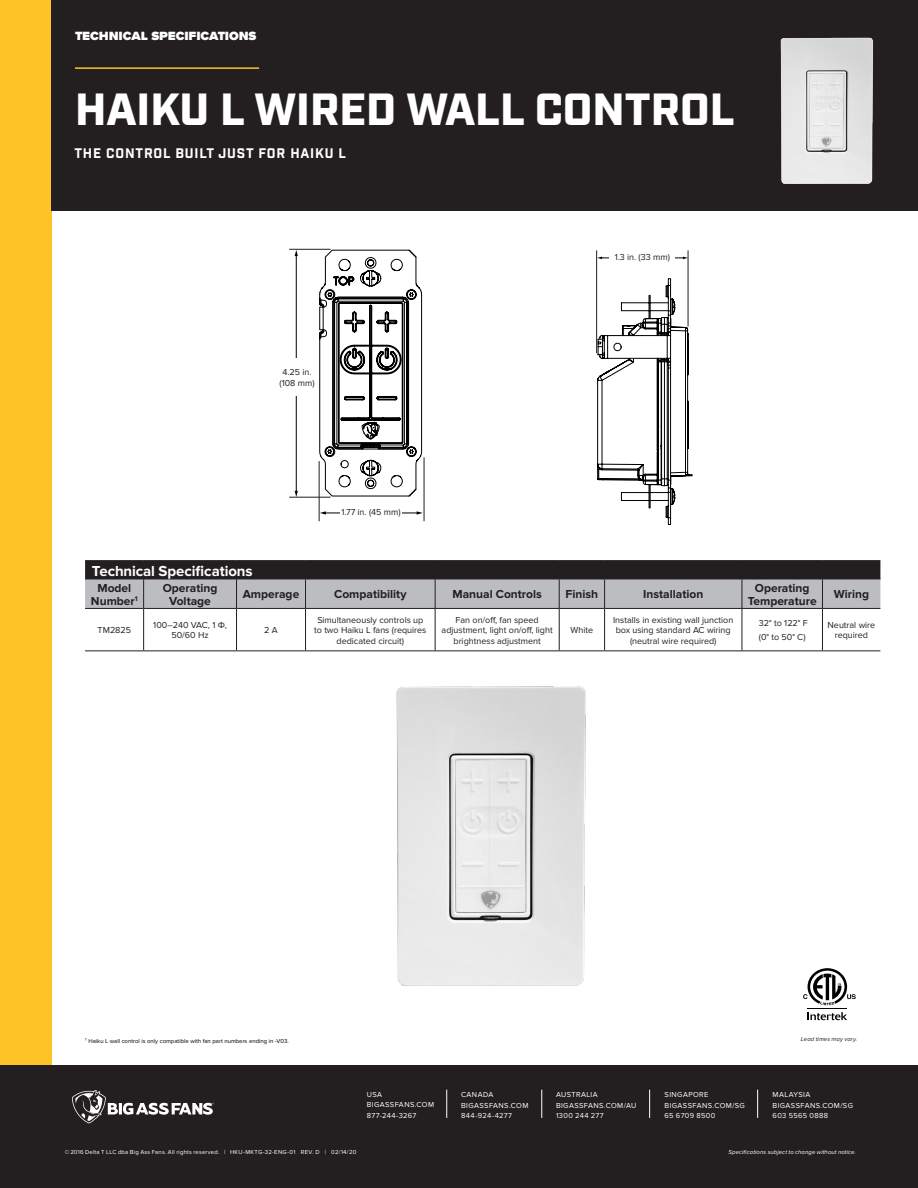
<style>
.page{position:relative;width:918px;height:1188px;background:#fff}
.page>*{position:absolute;margin:0;border:0;box-sizing:border-box;transform-origin:0 0}
.t1{font:900 45px "Industry";color:#fff}
.t2{font:900 15px "Proxima Nova";letter-spacing:-.01em;color:#fff}
.Table_Headline{font:700 15px "Proxima Nova";letter-spacing:-.005em;color:#fff}
.Basic{font:13.5px "Industry Inc Base";letter-spacing:.06em;color:#fff}
.Table_Copy_Bold{font:700 12px/13.5px "Proxima Nova";color:#231f20;text-align:center}
.Table_Copy_Regular{font:9px/10.5px "Proxima Nova";color:#231f20;text-align:center}
.Measurements{font:9px/10.8px "Proxima Nova";color:#231f20;text-align:center}
.Back_Subheads{font:9px "Proxima Nova";color:#231f20}
.Footer_Addresses{font:7.5px/10.5px "Proxima Nova";letter-spacing:.05em;color:#fff}
.Footer_Fine_Print{font:6px "Proxima Nova";letter-spacing:.025em;color:#fff}
.Footnote{font:6px "Proxima Nova";color:#000}
.Footer_Fine_Print-2{font:italic 6px "Proxima Nova";letter-spacing:.01em;color:#fff}
.Footer_Fine_Print-3{font:italic 6px "Proxima Nova";letter-spacing:.01em;color:#231f20}
</style>
<div class="page">
<div style="left:0;top:0;width:51px;height:1104px;background:#fec427"></div>
<div style="left:51px;top:0;width:867px;height:211px;background:#231f20"></div>
<div style="left:0;top:1066px;width:918px;height:122px;background:#231f20"></div>
<svg style="left:72px;top:1090px;width:142px;height:33px"></svg>
<svg style="left:446px;top:1090px;width:1px;height:28px"></svg>
<svg style="left:541px;top:1090px;width:1px;height:28px"></svg>
<svg style="left:649px;top:1090px;width:1px;height:28px"></svg>
<svg style="left:757px;top:1090px;width:1px;height:28px"></svg>
<hr style="left:75px;top:67px;width:184px;height:2px;background:#fec427">
<hr style="left:822px;top:608px;width:58px;height:1px;background:#231f20">
<hr style="left:822px;top:650px;width:58px;height:1px;background:#231f20">
<hr style="left:822px;top:609px;width:1px;height:41px;background:#231f20">
<hr style="left:85px;top:650px;width:59px;height:1px;background:#231f20">
<hr style="left:144px;top:650px;width:93px;height:1px;background:#231f20">
<hr style="left:237px;top:650px;width:69px;height:1px;background:#231f20">
<hr style="left:306px;top:650px;width:129px;height:1px;background:#231f20">
<hr style="left:435px;top:650px;width:124px;height:1px;background:#231f20">
<hr style="left:559px;top:650px;width:46px;height:1px;background:#231f20">
<hr style="left:605px;top:650px;width:137px;height:1px;background:#231f20">
<hr style="left:742px;top:650px;width:80px;height:1px;background:#231f20">
<hr style="left:143px;top:609px;width:1px;height:41px;background:#231f20">
<hr style="left:236px;top:609px;width:1px;height:41px;background:#231f20">
<hr style="left:305px;top:609px;width:1px;height:41px;background:#231f20">
<hr style="left:435px;top:609px;width:1px;height:41px;background:#231f20">
<hr style="left:559px;top:609px;width:1px;height:41px;background:#231f20">
<hr style="left:604px;top:609px;width:1px;height:41px;background:#231f20">
<hr style="left:742px;top:609px;width:1px;height:41px;background:#231f20">
<hr style="left:85px;top:560px;width:59px;height:1px;background:#231f20">
<hr style="left:144px;top:560px;width:93px;height:1px;background:#231f20">
<hr style="left:237px;top:560px;width:69px;height:1px;background:#231f20">
<hr style="left:306px;top:560px;width:129px;height:1px;background:#231f20">
<hr style="left:435px;top:560px;width:124px;height:1px;background:#231f20">
<hr style="left:559px;top:560px;width:46px;height:1px;background:#231f20">
<hr style="left:605px;top:560px;width:137px;height:1px;background:#231f20">
<hr style="left:742px;top:560px;width:80px;height:1px;background:#231f20">
<hr style="left:822px;top:560px;width:58px;height:1px;background:#231f20">
<svg style="left:85px;top:561px;width:795px;height:47px;background:#7e7d80"></svg>
<hr style="left:85px;top:608px;width:59px;height:1px;background:#231f20">
<hr style="left:144px;top:608px;width:93px;height:1px;background:#231f20">
<hr style="left:237px;top:608px;width:69px;height:1px;background:#231f20">
<hr style="left:306px;top:608px;width:129px;height:1px;background:#231f20">
<hr style="left:435px;top:608px;width:124px;height:1px;background:#231f20">
<hr style="left:559px;top:608px;width:46px;height:1px;background:#231f20">
<hr style="left:605px;top:608px;width:137px;height:1px;background:#231f20">
<hr style="left:742px;top:608px;width:80px;height:1px;background:#231f20">
<img style="left:780px;top:37px;width:93px;height:147px">
<svg style="left:596px;top:278px;width:97px;height:247px"></svg>
<hr style="left:319px;top:461px;width:1px;height:60px;background:#231f20">
<hr style="left:424px;top:457px;width:1px;height:64px;background:#231f20">
<hr style="left:289px;top:249px;width:42px;height:1px;background:#231f20">
<hr style="left:289px;top:497px;width:42px;height:1px;background:#231f20">
<hr style="left:596px;top:250px;width:1px;height:103px;background:#231f20">
<hr style="left:601px;top:258px;width:83px;height:1px;background:#000">
<div style="left:609px;top:253px;width:66px;height:13px;background:#fff"></div>
<hr style="left:688px;top:250px;width:1px;height:77px;background:#231f20">
<svg style="left:295px;top:249px;width:130px;height:266px"></svg>
<div style="left:340px;top:508px;width:62px;height:13px;background:#fff"></div>
<svg style="left:808px;top:1012px;width:39px;height:8px"></svg>
<hr style="left:808px;top:1008px;width:39px;height:1px;background:#000">
<svg style="left:803px;top:968px;width:53px;height:37px"></svg>
<img style="left:396px;top:686px;width:190px;height:300px">
<p class="t2" style="left:75px;top:23px;width:183px">Technical Specifications</p>
<p class="t1" style="left:75px;top:82px;width:661px">HAIKU L WIRED WALL CONTROL</p>
<p class="Basic" style="left:74px;top:145px;width:273px">THE CONTROL BUILT JUST FOR HAIKU L</p>
<p class="Measurements" style="left:280px;top:367px;width:37px">4.25 in. (108 mm)</p>
<p class="Back_Subheads" style="left:342px;top:507px;width:61px">1.77 in. (45 mm)</p>
<p class="Measurements" style="left:615px;top:252px;width:57px">1.3 in. (33 mm)</p>
<p class="Table_Headline" style="left:92px;top:562px;width:162px">Technical Specifications</p>
<p class="Table_Copy_Bold" style="left:91px;top:581px;width:48px">Model<br>Number<sup>1</sup></p>
<p class="Table_Copy_Bold" style="left:163px;top:581px;width:56px">Operating<br>Voltage</p>
<p class="Table_Copy_Bold" style="left:243px;top:588px;width:58px">Amperage</p>
<p class="Table_Copy_Bold" style="left:334px;top:588px;width:74px">Compatibility</p>
<p class="Table_Copy_Bold" style="left:452px;top:588px;width:91px">Manual Controls</p>
<p class="Table_Copy_Bold" style="left:566px;top:588px;width:34px">Finish</p>
<p class="Table_Copy_Bold" style="left:643px;top:588px;width:62px">Installation</p>
<p class="Table_Copy_Bold" style="left:748px;top:581px;width:71px">Operating<br>Temperature</p>
<p class="Table_Copy_Bold" style="left:834px;top:588px;width:37px">Wiring</p>
<p class="Table_Copy_Regular" style="left:98px;top:625px;width:35px">TM2825</p>
<p class="Table_Copy_Regular" style="left:153px;top:620px;width:75px">100–240 VAC, 1 Φ,<br>50/60 Hz</p>
<p class="Table_Copy_Regular" style="left:264px;top:625px;width:15px">2 A</p>
<p class="Table_Copy_Regular" style="left:314px;top:615px;width:114px">Simultaneously controls up to two Haiku L fans (requires dedicated circuit)</p>
<p class="Table_Copy_Regular" style="left:442px;top:615px;width:113px">Fan on/off, fan speed adjustment, light on/off, light brightness adjustment</p>
<p class="Table_Copy_Regular" style="left:571px;top:625px;width:24px">White</p>
<p class="Table_Copy_Regular" style="left:613px;top:615px;width:122px">Installs in existing wall junction box using standard AC wiring (neutral wire required)</p>
<p class="Table_Copy_Regular" style="left:759px;top:618px;width:50px">32° to 122° F</p>
<p class="Table_Copy_Regular" style="left:759px;top:632px;width:48px">(0° to 50° C)</p>
<p class="Table_Copy_Regular" style="left:828px;top:620px;width:49px">Neutral wire required</p>
<p class="Footnote" style="left:85px;top:1038px;width:205px">¹ Haiku L wall control is only compatible with fan part numbers ending in -V03.</p>
<p class="Footer_Addresses" style="left:367px;top:1089px;width:17px">USA</p>
<p class="Footer_Addresses" style="left:367px;top:1100px;width:69px">BIGASSFANS.COM</p>
<p class="Footer_Addresses" style="left:367px;top:1110px;width:51px">877-244-3267</p>
<p class="Footer_Fine_Print" style="left:65px;top:1148px;width:293px">© 2016 Delta T LLC dba Big Ass Fans. All rights reserved. | HKU-MKTG-32-ENG-01 REV. D | 02/14/20</p>
<p class="Footer_Addresses" style="left:461px;top:1089px;width:34px">CANADA</p>
<p class="Footer_Addresses" style="left:461px;top:1100px;width:69px">BIGASSFANS.COM<br>844-924-4277</p>
<p class="Footer_Addresses" style="left:556px;top:1089px;width:43px">AUSTRALIA</p>
<p class="Footer_Addresses" style="left:556px;top:1100px;width:82px">BIGASSFANS.COM/AU</p>
<p class="Footer_Addresses" style="left:556px;top:1110px;width:49px">1300 244 277</p>
<p class="Footer_Fine_Print-3" style="left:801px;top:1036px;width:58px">Lead times may vary.</p>
<p class="Footer_Addresses" style="left:665px;top:1089px;width:82px">SINGAPORE<br>BIGASSFANS.COM/SG<br>65 6709 8500</p>
<p class="Footer_Addresses" style="left:773px;top:1089px;width:82px">MALAYSIA<br>BIGASSFANS.COM/SG<br>603 5565 0888</p>
<p class="Footer_Fine_Print-2" style="left:729px;top:1148px;width:129px">Specifications subject to change without notice.</p>
</div>
